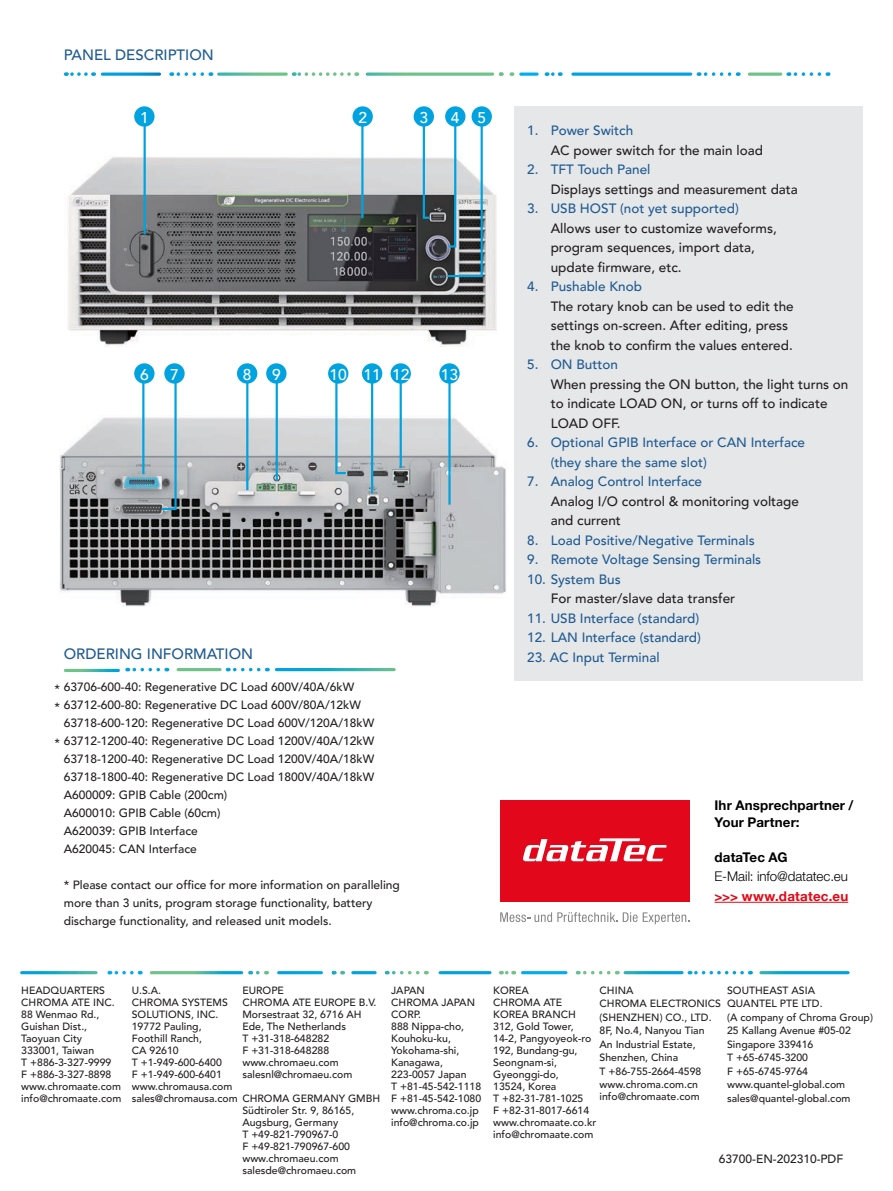
<style>
.page{position:relative;width:893px;height:1191px;background:#fff}
.page>*{position:absolute;margin:0;border:0;box-sizing:border-box;transform-origin:0 0}
.t1{font:500 15.6px "Avenir";color:#fff}
.t2{font:500 15px "Avenir";color:#1f5b91}
.t3{font:500 13.5px/19.5px "Avenir";color:#231f20}
.t4{font:500 13.5px/19.5px "Avenir";color:#1f5b91}
.t5{font:700 13.35px/16.6px "Helvetica Neue LT Pro";letter-spacing:.01em;color:#000}
.t6{font:300 13.35px "Helvetica Neue LT Pro";color:#000}
.t7{font:700 13.35px "Helvetica Neue LT Pro";letter-spacing:.015em;color:#e30613}
.t8{font:500 12px/18px "Avenir";color:#231f20}
.t9{font:500 10.5px/12px "Avenir";color:#231f20}
</style>
<div class="page">
<svg style="left:577px;top:971px;width:32px;height:3px"></svg>
<svg style="left:250px;top:971px;width:8px;height:3px"></svg>
<svg style="left:333px;top:971px;width:10px;height:3px"></svg>
<svg style="left:386px;top:971px;width:32px;height:3px"></svg>
<svg style="left:501px;top:971px;width:6px;height:3px"></svg>
<svg style="left:109px;top:971px;width:23px;height:3px"></svg>
<svg style="left:689px;top:971px;width:53px;height:3px"></svg>
<svg style="left:219px;top:72px;width:67px;height:4px"></svg>
<svg style="left:573px;top:72px;width:118px;height:4px"></svg>
<svg style="left:102px;top:72px;width:58px;height:4px"></svg>
<svg style="left:521px;top:72px;width:16px;height:4px"></svg>
<svg style="left:367px;top:72px;width:126px;height:4px"></svg>
<svg style="left:749px;top:72px;width:32px;height:4px"></svg>
<svg style="left:171px;top:72px;width:31px;height:4px"></svg>
<svg style="left:698px;top:72px;width:32px;height:4px"></svg>
<svg style="left:127px;top:668px;width:31px;height:3px"></svg>
<svg style="left:788px;top:72px;width:31px;height:4px"></svg>
<svg style="left:227px;top:668px;width:32px;height:3px"></svg>
<svg style="left:66px;top:72px;width:20px;height:4px"></svg>
<svg style="left:546px;top:72px;width:7px;height:4px"></svg>
<svg style="left:501px;top:72px;width:11px;height:4px"></svg>
<svg style="left:293px;top:72px;width:56px;height:4px"></svg>
<div style="left:514px;top:106px;width:349px;height:574px;background:#e6e7e9"></div>
<img style="left:68px;top:152px;width:429px;height:195px">
<div style="left:134px;top:106px;width:21px;height:21px;background:#00a2df;border-radius:50%"></div>
<div style="left:414px;top:106px;width:20px;height:21px;background:#00a2df;border-radius:50%"></div>
<div style="left:445px;top:106px;width:20px;height:21px;background:#00a2df;border-radius:50%"></div>
<div style="left:352px;top:106px;width:21px;height:21px;background:#00a2df;border-radius:50%"></div>
<div style="left:472px;top:106px;width:20px;height:21px;background:#00a2df;border-radius:50%"></div>
<hr style="left:144px;top:125px;width:2px;height:109px;background:#00a2df">
<svg style="left:422px;top:123px;width:10px;height:97px"></svg>
<hr style="left:361px;top:125px;width:2px;height:93px;background:#00a2df">
<svg style="left:445px;top:123px;width:39px;height:155px"></svg>
<img style="left:60px;top:415px;width:446px;height:191px">
<div style="left:134px;top:363px;width:21px;height:21px;background:#00a2df;border-radius:50%"></div>
<div style="left:164px;top:363px;width:21px;height:21px;background:#00a2df;border-radius:50%"></div>
<div style="left:237px;top:363px;width:20px;height:21px;background:#00a2df;border-radius:50%"></div>
<div style="left:266px;top:363px;width:21px;height:21px;background:#00a2df;border-radius:50%"></div>
<div style="left:328px;top:363px;width:20px;height:21px;background:#00a2df;border-radius:50%"></div>
<div style="left:362px;top:363px;width:20px;height:21px;background:#00a2df;border-radius:50%"></div>
<div style="left:391px;top:363px;width:20px;height:21px;background:#00a2df;border-radius:50%"></div>
<div style="left:439px;top:363px;width:21px;height:21px;background:#00a2df;border-radius:50%"></div>
<hr style="left:142px;top:383px;width:2px;height:91px;background:#00a2df">
<svg style="left:160px;top:380px;width:18px;height:131px"></svg>
<hr style="left:246px;top:383px;width:2px;height:107px;background:#00a2df">
<hr style="left:276px;top:383px;width:2px;height:97px;background:#00a2df">
<svg style="left:334px;top:380px;width:14px;height:95px"></svg>
<hr style="left:371px;top:383px;width:2px;height:110px;background:#00a2df">
<hr style="left:400px;top:383px;width:2px;height:85px;background:#00a2df">
<hr style="left:448px;top:383px;width:3px;height:121px;background:#00a2df">
<hr style="left:714px;top:902px;width:134px;height:1px;background:#e30613">
<div style="left:500px;top:800px;width:189px;height:102px;background:#e2071b"></div>
<svg style="left:500px;top:912px;width:189px;height:12px"></svg>
<svg style="left:523px;top:838px;width:143px;height:23px"></svg>
<h2 class="t2" style="left:64px;top:46px;width:152px">PANEL DESCRIPTION</h2>
<h1 class="t1" style="left:140px;top:108px;width:10px">1</h1>
<h1 class="t1" style="left:358px;top:108px;width:10px">2</h1>
<h1 class="t1" style="left:419px;top:108px;width:10px">3</h1>
<h1 class="t1" style="left:451px;top:108px;width:37px">4 5</h1>
<h1 class="t1" style="left:140px;top:365px;width:10px">6</h1>
<h1 class="t1" style="left:170px;top:365px;width:10px">7</h1>
<h1 class="t1" style="left:243px;top:365px;width:10px">8</h1>
<h1 class="t1" style="left:272px;top:365px;width:10px">9</h1>
<h1 class="t1" style="left:330px;top:365px;width:81px">10 11 12</h1>
<h1 class="t1" style="left:441px;top:365px;width:19px">13</h1>
<h2 class="t2" style="left:64px;top:645px;width:191px">ORDERING INFORMATION</h2>
<p class="t8" style="left:64px;top:678px;width:312px">63706-600-40: Regenerative DC Load 600V/40A/6kW 63712-600-80: Regenerative DC Load 600V/80A/12kW 63718-600-120: Regenerative DC Load 600V/120A/18kW 63712-1200-40: Regenerative DC Load 1200V/40A/12kW 63718-1200-40: Regenerative DC Load 1200V/40A/18kW 63718-1800-40: Regenerative DC Load 1800V/40A/18kW A600009: GPIB Cable (200cm)<br>A600010: GPIB Cable (60cm)<br>A620039: GPIB Interface<br>A620045: CAN Interface</p>
<p class="t8" style="left:64px;top:876px;width:338px">* Please contact our office for more information on paralleling more than 3 units, program storage functionality, battery discharge functionality, and released unit models.</p>
<p class="t8" style="left:54px;top:680px;width:7px">* *</p>
<p class="t8" style="left:54px;top:734px;width:7px">*</p>
<p class="t4" style="left:527px;top:121px;width:107px">1. Power Switch</p>
<p class="t3" style="left:551px;top:141px;width:214px">AC power switch for the main load</p>
<p class="t4" style="left:527px;top:160px;width:125px">2. TFT Touch Panel</p>
<p class="t3" style="left:551px;top:180px;width:249px">Displays settings and measurement data</p>
<p class="t4" style="left:527px;top:199px;width:213px">3. USB HOST (not yet supported)</p>
<p class="t3" style="left:551px;top:219px;width:228px">Allows user to customize waveforms, program sequences, import data, update firmware, etc.</p>
<p class="t4" style="left:527px;top:277px;width:116px">4. Pushable Knob</p>
<p class="t3" style="left:551px;top:297px;width:245px">The rotary knob can be used to edit the settings on-screen. After editing, press the knob to confirm the values entered.</p>
<p class="t4" style="left:527px;top:355px;width:92px">5. ON Button</p>
<p class="t3" style="left:551px;top:375px;width:299px">When pressing the ON button, the light turns on to indicate LOAD ON, or turns off to indicate<br>LOAD OFF.</p>
<p class="t4" style="left:551px;top:433px;width:256px;text-indent:-23px">6. Optional GPIB Interface or CAN Interface (they share the same slot)</p>
<p class="t4" style="left:527px;top:472px;width:176px">7. Analog Control Interface</p>
<p class="t3" style="left:551px;top:491px;width:250px">Analog I/O control &amp; monitoring voltage and current</p>
<p class="t4" style="left:527px;top:530px;width:229px">8. Load Positive/Negative Terminals</p>
<p class="t4" style="left:527px;top:550px;width:235px">9. Remote Voltage Sensing Terminals</p>
<p class="t4" style="left:527px;top:569px;width:95px">10. System Bus</p>
<p class="t3" style="left:551px;top:589px;width:186px">For master/slave data transfer</p>
<p class="t4" style="left:527px;top:608px;width:173px">11. USB Interface (standard)</p>
<p class="t4" style="left:527px;top:628px;width:175px">12. LAN Interface (standard)</p>
<p class="t4" style="left:527px;top:647px;width:134px">23. AC Input Terminal</p>
<p class="t5" style="left:714px;top:797px;width:141px">Ihr Ansprechpartner /<br>Your Partner:</p>
<p class="t5" style="left:714px;top:848px;width:74px">dataTec AG</p>
<p class="t6" style="left:714px;top:868px;width:135px">E-Mail: info@datatec.eu</p>
<p class="t7" style="left:714px;top:888px;width:135px">&gt;&gt;&gt; www.datatec.eu</p>
<p class="t9" style="left:132px;top:984px;width:250px">U.S.A.<br>CHROMA SYSTEMS<br>SOLUTIONS, INC.<br>19772 Pauling,<br>Foothill Ranch,<br>CA 92610<br>T +1-949-600-6400<br>F +1-949-600-6401<br>www.chromausa.com<br>sales@chromausa.com CHROMA GERMANY GMBH</p>
<p class="t9" style="left:242px;top:984px;width:136px">EUROPE<br>CHROMA ATE EUROPE B.V.<br>Morsestraat 32, 6716 AH<br>Ede, The Netherlands<br>T +31-318-648282<br>F +31-318-648288 www.chromaeu.com salesnl@chromaeu.com</p>
<p class="t9" style="left:242px;top:1104px;width:115px">Südtiroler Str. 9, 86165,<br>Augsburg, Germany<br>T +49-821-790967-0<br>F +49-821-790967-600 www.chromaeu.com salesde@chromaeu.com</p>
<p class="t9" style="left:600px;top:983px;width:123px;line-height:13.5px">CHINA<br>CHROMA ELECTRONICS (SHENZHEN) CO., LTD.<br>8F, No.4, Nanyou Tian<br>An Industrial Estate,<br>Shenzhen, China<br>T +86-755-2664-4598 www.chroma.com.cn</p>
<p class="t9" style="left:600px;top:1090px;width:102px">info@chromaate.com</p>
<p class="t9" style="left:727px;top:983px;width:147px;line-height:13.5px">SOUTHEAST ASIA<br>QUANTEL PTE LTD.<br>(A company of Chroma Group)<br>25 Kallang Avenue #05-02<br>Singapore 339416<br>T +65-6745-3200<br>F +65-6745-9764 www.quantel-global.com sales@quantel-global.com</p>
<p class="t9" style="left:21px;top:984px;width:102px">HEADQUARTERS<br>CHROMA ATE INC.<br>88 Wenmao Rd.,<br>Guishan Dist.,<br>Taoyuan City<br>333001, Taiwan<br>T +886-3-327-9999<br>F +886-3-327-8898 www.chromaate.com info@chromaate.com</p>
<p class="t9" style="left:493px;top:984px;width:105px">KOREA<br>CHROMA ATE<br>KOREA BRANCH<br>312, Gold Tower,<br>14-2, Pangyoyeok-ro<br>192, Bundang-gu,<br>Seongnam-si,<br>Gyeonggi-do,<br>13524, Korea<br>T +82-31-781-1025<br>F +82-31-8017-6614 www.chromaate.co.kr info@chromaate.com</p>
<p class="t9" style="left:391px;top:984px;width:92px">JAPAN<br>CHROMA JAPAN<br>CORP.<br>888 Nippa-cho,<br>Kouhoku-ku,<br>Yokohama-shi,<br>Kanagawa,<br>223-0057 Japan<br>T +81-45-542-1118<br>F +81-45-542-1080 www.chroma.co.jp info@chroma.co.jp</p>
<p class="t8" style="left:719px;top:1150px;width:126px">63700-EN-202310-PDF</p>
</div>
